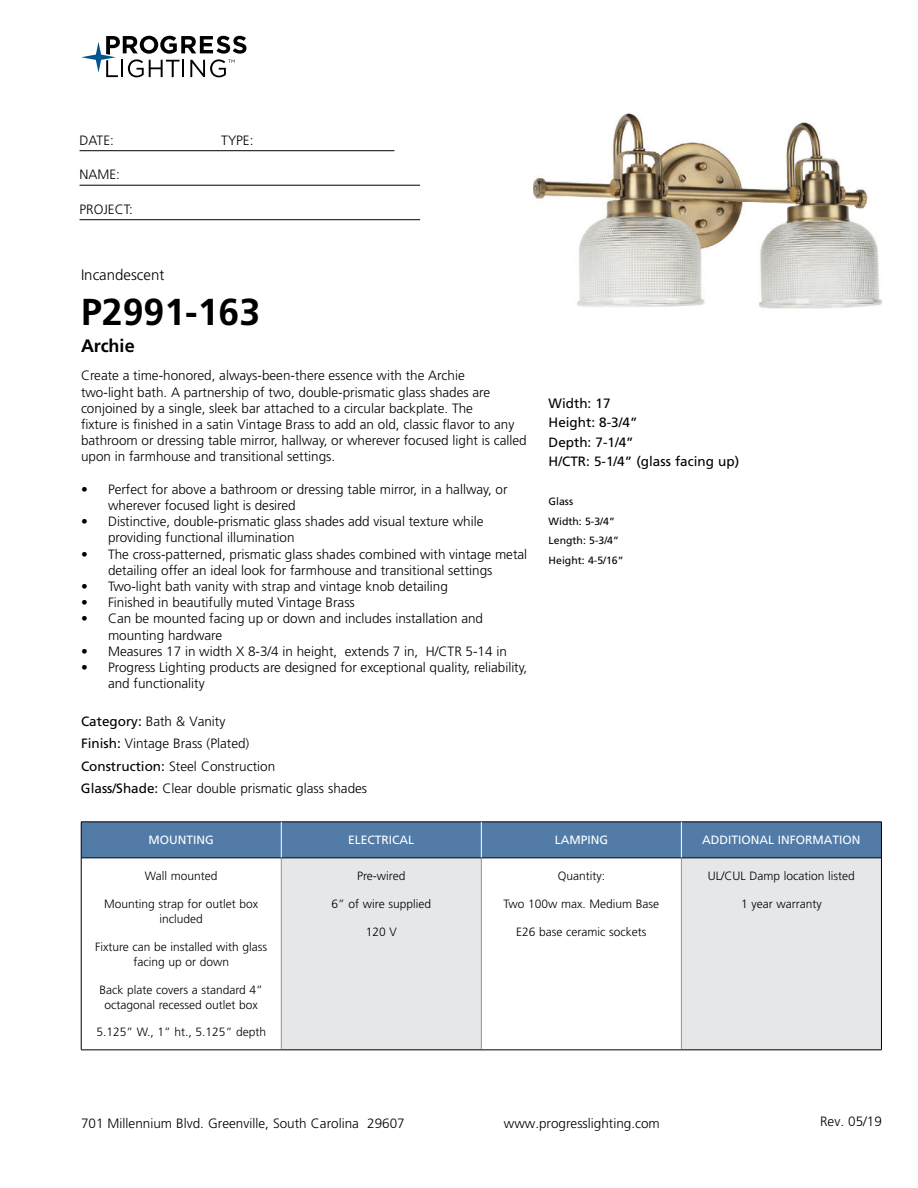
<style>
.page{position:relative;width:918px;height:1188px;background:#fff}
.page>*{position:absolute;margin:0;border:0;box-sizing:border-box;transform-origin:0 0}
.t1{font:700 37.5px "Frutiger LT Std";color:#000}
.t2{font:700 18px "Frutiger LT Std";color:#000}
.t3{font:300 15px "Frutiger LT Std";color:#000}
.t4{font:300 13.5px/16.2px "Frutiger LT Std";color:#000}
.t5{font:13.5px/19.5px "Frutiger LT Std";color:#000}
.t6{font:300 12px/15px "Frutiger LT Std";color:#000;text-align:center}
.t7{font:12px "Frutiger LT Std";color:#fff}
.t8{font:10.5px/19.5px "Frutiger LT Std";color:#000}
.s1{font-weight:400}
</style>
<div class="page">
<svg style="left:81px;top:36px;width:165px;height:41px"></svg>
<hr style="left:80px;top:150px;width:314px;height:1px;background:#000">
<hr style="left:80px;top:185px;width:340px;height:1px;background:#000">
<hr style="left:80px;top:219px;width:340px;height:1px;background:#000">
<div style="left:82px;top:823px;width:799px;height:34px;background:#527ba8"></div>
<div style="left:281px;top:858px;width:200px;height:192px;background:#e6e7e8"></div>
<div style="left:681px;top:858px;width:200px;height:192px;background:#e6e7e8"></div>
<hr style="left:281px;top:858px;width:1px;height:191px;background:#939598">
<hr style="left:481px;top:858px;width:1px;height:191px;background:#939598">
<hr style="left:681px;top:858px;width:1px;height:191px;background:#939598">
<hr style="left:81px;top:857px;width:200px;height:1px;background:#000">
<hr style="left:281px;top:857px;width:200px;height:1px;background:#000">
<hr style="left:481px;top:857px;width:200px;height:1px;background:#000">
<hr style="left:681px;top:857px;width:200px;height:1px;background:#000">
<hr style="left:81px;top:1049px;width:200px;height:1px;background:#000">
<hr style="left:281px;top:1049px;width:200px;height:1px;background:#000">
<hr style="left:481px;top:1049px;width:200px;height:1px;background:#000">
<hr style="left:681px;top:1049px;width:201px;height:1px;background:#000">
<hr style="left:81px;top:822px;width:200px;height:1px;background:#000">
<hr style="left:81px;top:822px;width:1px;height:36px;background:#000">
<hr style="left:281px;top:822px;width:200px;height:1px;background:#000">
<hr style="left:481px;top:822px;width:200px;height:1px;background:#000">
<hr style="left:681px;top:822px;width:201px;height:1px;background:#000">
<hr style="left:881px;top:822px;width:1px;height:36px;background:#000">
<hr style="left:81px;top:858px;width:1px;height:191px;background:#000">
<hr style="left:881px;top:858px;width:1px;height:191px;background:#000">
<hr style="left:281px;top:822px;width:1px;height:35px;background:#fff">
<hr style="left:681px;top:822px;width:1px;height:35px;background:#fff">
<hr style="left:481px;top:822px;width:1px;height:35px;background:#fff">
<img style="left:533px;top:113px;width:349px;height:196px">
<p class="t4" style="left:80px;top:133px;width:36px">DATE:</p>
<p class="t4" style="left:221px;top:133px;width:34px">TYPE:</p>
<p class="t4" style="left:80px;top:168px;width:42px">NAME:</p>
<p class="t4" style="left:80px;top:202px;width:55px">PROJECT:</p>
<p class="t3" style="left:81px;top:269px;width:85px">Incandescent</p>
<h1 class="t1" style="left:81px;top:290px;width:181px">P2991-163</h1>
<h2 class="t2" style="left:81px;top:335px;width:55px">Archie</h2>
<p class="t4" style="left:81px;top:369px;width:447px">Create a time-honored, always-been-there essence with the Archie<br>two-light bath. A partnership of two, double-prismatic glass shades are conjoined by a single, sleek bar attached to a circular backplate. The<br>fixture is finished in a satin Vintage Brass to add an old, classic flavor to any bathroom or dressing table mirror, hallway, or wherever focused light is called upon in farmhouse and transitional settings.</p>
<p class="t4" style="left:108px;top:482px;width:401px;text-indent:-27px">• Perfect for above a bathroom or dressing table mirror, in a hallway, or wherever focused light is desired</p>
<p class="t4" style="left:108px;top:514px;width:377px;text-indent:-27px">• Distinctive, double-prismatic glass shades add visual texture while providing functional illumination</p>
<p class="t4" style="left:81px;top:547px;width:448px;text-align:center">• The cross-patterned, prismatic glass shades combined with vintage metal detailing offer an ideal look for farmhouse and transitional settings</p>
<p class="t4" style="left:81px;top:579px;width:368px">• Two-light bath vanity with strap and vintage knob detailing</p>
<p class="t4" style="left:81px;top:595px;width:275px">• Finished in beautifully muted Vintage Brass</p>
<p class="t4" style="left:108px;top:612px;width:377px;text-indent:-27px">• Can be mounted facing up or down and includes installation and mounting hardware</p>
<p class="t4" style="left:81px;top:644px;width:427px">• Measures 17 in width X 8-3/4 in height, extends 7 in, H/CTR 5-14 in</p>
<p class="t4" style="left:108px;top:660px;width:421px;text-indent:-27px">• Progress Lighting products are designed for exceptional quality, reliability, and functionality</p>
<p class="t4" style="left:81px;top:711px;width:288px;line-height:22.5px"><span class="s1">Category:</span> Bath &amp; Vanity<br><span class="s1">Finish:</span> Vintage Brass (Plated)<br><span class="s1">Construction:</span> Steel Construction<br><span class="s1">Glass/Shade:</span> Clear double prismatic glass shades</p>
<p class="t7" style="left:149px;top:835px;width:67px">MOUNTING</p>
<p class="t7" style="left:348px;top:835px;width:68px">ELECTRICAL</p>
<p class="t7" style="left:555px;top:835px;width:55px">LAMPING</p>
<p class="t7" style="left:702px;top:835px;width:160px">ADDITIONAL INFORMATION</p>
<p class="t6" style="left:145px;top:870px;width:74px">Wall mounted</p>
<p class="t6" style="left:104px;top:897px;width:156px">Mounting strap for outlet box included</p>
<p class="t6" style="left:95px;top:940px;width:174px">Fixture can be installed with glass facing up or down</p>
<p class="t6" style="left:100px;top:983px;width:165px">Back plate covers a standard 4” octagonal recessed outlet box</p>
<p class="t6" style="left:96px;top:1026px;width:171px">5.125” W., 1” ht., 5.125” depth</p>
<p class="t5" style="left:549px;top:394px;width:192px">Width: 17<br>Height: 8-3/4”<br>Depth: 7-1/4”<br>H/CTR: 5-1/4” (glass facing up)</p>
<p class="t8" style="left:549px;top:492px;width:76px">Glass<br>Width: 5-3/4”<br>Length: 5-3/4”<br>Height: 4-5/16”</p>
<p class="t6" style="left:357px;top:870px;width:50px">Pre-wired</p>
<p class="t6" style="left:332px;top:897px;width:101px">6” of wire supplied</p>
<p class="t6" style="left:366px;top:925px;width:33px">120 V</p>
<p class="t6" style="left:708px;top:870px;width:149px">UL/CUL Damp location listed</p>
<p class="t6" style="left:741px;top:897px;width:82px">1 year warranty</p>
<p class="t6" style="left:558px;top:870px;width:49px">Quantity:</p>
<p class="t6" style="left:504px;top:897px;width:157px">Two 100w max. Medium Base</p>
<p class="t6" style="left:516px;top:925px;width:132px">E26 base ceramic sockets</p>
<p class="t4" style="left:81px;top:1116px;width:325px">701 Millennium Blvd. Greenville, South Carolina 29607</p>
<p class="t4" style="left:504px;top:1116px;width:158px">www.progresslighting.com</p>
<p class="t4" style="left:820px;top:1114px;width:63px">Rev. 05/19</p>
</div>
